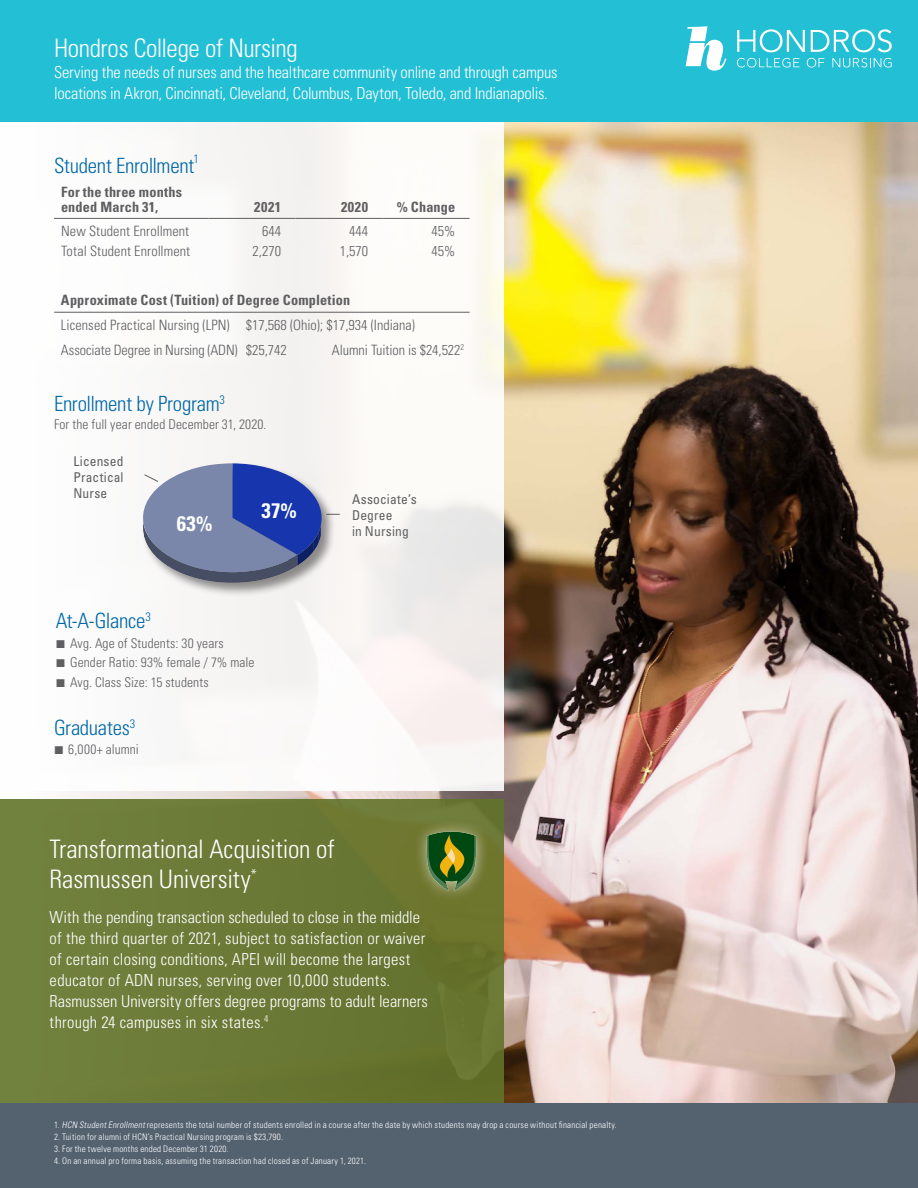
<style>
.page{position:relative;width:918px;height:1188px;background:#fff}
.page>*{position:absolute;margin:0;border:0;box-sizing:border-box;transform-origin:0 0}
.Text{font:300 condensed 25.5px/30px "Univers";letter-spacing:-.01em;color:#fff}
.t1{font:300 condensed 21px "Univers";letter-spacing:-.015em;color:#0068a9}
.t2{font:700 condensed 21px "Univers";color:#fff}
.Text-2{font:300 condensed 16.5px/21px "Univers";letter-spacing:.005em;color:#fff}
.Table_Text{font:300 condensed 14.25px "Univers";color:#5f5f62}
.t3{font:700 condensed 14.25px/15px "Univers";letter-spacing:.015em;color:#5f5f62}
.t4{font:300 condensed 13.5px "Univers";letter-spacing:.01em;color:#5f5f62}
.t5{font:condensed 13.5px/15.8px "Univers";letter-spacing:.015em;color:#5f5f62;text-align:justify}
.t6{font:300 condensed 12.3px "Univers";color:#0068a9}
.Footnote{font:300 condensed 9px "Univers";letter-spacing:.025em;color:#fff}
.s1{font-style:italic}
</style>
<div class="page">
<img style="left:73px;top:122px;width:845px;height:981px">
<div style="left:0;top:122px;width:503px;height:669px;background:linear-gradient(to right,#fcfcfd,#f7f4f0)"></div>
<div style="left:0;top:799px;width:503px;height:389px;background:#6c7a37"></div>
<div style="left:0;top:0;width:918px;height:122px;background:#23bfd5"></div>
<svg style="left:686px;top:26px;width:41px;height:45px"></svg>
<svg style="left:737px;top:29px;width:68px;height:23px"></svg>
<svg style="left:811px;top:29px;width:81px;height:23px"></svg>
<svg style="left:737px;top:58px;width:62px;height:10px"></svg>
<svg style="left:807px;top:58px;width:17px;height:10px"></svg>
<svg style="left:832px;top:58px;width:60px;height:10px"></svg>
<hr style="left:54px;top:218px;width:154px;height:1px;background:#5f5f62">
<hr style="left:208px;top:218px;width:87px;height:1px;background:#5f5f62">
<hr style="left:295px;top:218px;width:87px;height:1px;background:#5f5f62">
<hr style="left:382px;top:218px;width:88px;height:1px;background:#5f5f62">
<hr style="left:54px;top:312px;width:185px;height:1px;background:#5f5f62">
<hr style="left:239px;top:312px;width:86px;height:1px;background:#5f5f62">
<hr style="left:325px;top:312px;width:145px;height:1px;background:#5f5f62">
<div style="left:0;top:1103px;width:918px;height:85px;background:#54616f"></div>
<div style="left:414px;top:819px;width:75px;height:84px;background:#fff;opacity:.65"></div>
<img style="left:419px;top:829px;width:66px;height:66px">
<div style="left:142px;top:462px;width:194px;height:135px;background:#231f20;opacity:.5"></div>
<svg style="left:133px;top:463px;width:206px;height:120px"></svg>
<svg style="left:57px;top:640px;width:8px;height:8px"></svg>
<svg style="left:57px;top:659px;width:8px;height:8px"></svg>
<svg style="left:57px;top:679px;width:8px;height:8px"></svg>
<svg style="left:55px;top:746px;width:8px;height:8px"></svg>
<p class="Text" style="left:54px;top:33px;width:245px">Hondros College of Nursing</p>
<p class="Text-2" style="left:54px;top:61px;width:505px">Serving the needs of nurses and the healthcare community online and through campus locations in Akron, Cincinnati, Cleveland, Columbus, Dayton, Toledo, and Indianapolis.</p>
<p class="t1" style="left:54px;top:153px;width:142px">Student Enrollment</p>
<p class="t6" style="left:194px;top:151px;width:7px">1</p>
<p class="t3" style="left:61px;top:184px;width:123px">For the three months ended March 31,</p>
<p class="t3" style="left:254px;top:199px;width:28px">2021</p>
<p class="t3" style="left:341px;top:199px;width:29px">2020</p>
<p class="t3" style="left:397px;top:199px;width:60px">% Change</p>
<p class="Table_Text" style="left:61px;top:222px;width:130px">New Student Enrollment</p>
<p class="Table_Text" style="left:262px;top:222px;width:20px">644</p>
<p class="Table_Text" style="left:349px;top:222px;width:20px">444</p>
<p class="Table_Text" style="left:432px;top:222px;width:25px">45%</p>
<p class="Table_Text" style="left:61px;top:243px;width:131px">Total Student Enrollment</p>
<p class="Table_Text" style="left:253px;top:243px;width:30px">2,270</p>
<p class="Table_Text" style="left:340px;top:243px;width:30px">1,570</p>
<p class="Table_Text" style="left:432px;top:243px;width:25px">45%</p>
<p class="t3" style="left:61px;top:293px;width:291px">Approximate Cost (Tuition) of Degree Completion</p>
<p class="Table_Text" style="left:61px;top:317px;width:170px">Licensed Practical Nursing (LPN)</p>
<p class="Table_Text" style="left:246px;top:317px;width:171px">$17,568 (Ohio); $17,934 (Indiana)</p>
<p class="Table_Text" style="left:61px;top:341px;width:178px">Associate Degree in Nursing (ADN)</p>
<p class="Table_Text" style="left:246px;top:341px;width:43px">$25,742</p>
<p class="Table_Text" style="left:332px;top:341px;width:134px">Alumni Tuition is $24,522<sup>2</sup></p>
<p class="t1" style="left:54px;top:391px;width:172px">Enrollment by Program<sup>3</sup></p>
<p class="t4" style="left:54px;top:416px;width:214px">For the full year ended December 31, 2020.</p>
<p class="t5" style="left:73px;top:453px;width:52px">Licensed Practical Nurse</p>
<p class="t2" style="left:177px;top:510px;width:37px">63%</p>
<p class="t2" style="left:262px;top:498px;width:37px">37%</p>
<p class="t1" style="left:56px;top:608px;width:96px">At-A-Glance<sup>3</sup></p>
<p class="t4" style="left:70px;top:635px;width:155px">Avg. Age of Students: 30 years</p>
<p class="t4" style="left:70px;top:655px;width:186px">Gender Ratio: 93% female / 7% male</p>
<p class="t4" style="left:70px;top:674px;width:140px">Avg. Class Size: 15 students</p>
<p class="t1" style="left:54px;top:715px;width:83px">Graduates<sup>3</sup></p>
<p class="t4" style="left:68px;top:741px;width:72px">6,000+ alumni</p>
<p class="t5" style="left:352px;top:491px;width:66px;text-align:left">Associate’s<br>Degree<br>in Nursing</p>
<p class="Text" style="left:50px;top:834px;width:286px">Transformational Acquisition of<br>Rasmussen University<sup>*</sup></p>
<p class="Text-2" style="left:50px;top:906px;width:380px">With the pending transaction scheduled to close in the middle of the third quarter of 2021, subject to satisfaction or waiver of certain closing conditions, APEI will become the largest educator of ADN nurses, serving over 10,000 students.<br>Rasmussen University offers degree programs to adult learners through 24 campuses in six states.<sup>4</sup></p>
<p class="Footnote" style="left:54px;top:1119px;width:564px">1. <span class="s1">HCN StudentEnrollment</span>represents the total number of students enrolled in a course after the date by which students may drop a course without financial penalty.</p>
<p class="Footnote" style="left:54px;top:1131px;width:231px">2. Tuition for alumni of HCN’s Practical Nursing program is $23,790.</p>
<p class="Footnote" style="left:54px;top:1143px;width:176px">3. For the twelve months ended December 31 2020.</p>
<p class="Footnote" style="left:54px;top:1155px;width:314px">4. On an annual pro forma basis, assuming the transaction had closed as of January 1, 2021.</p>
</div>
